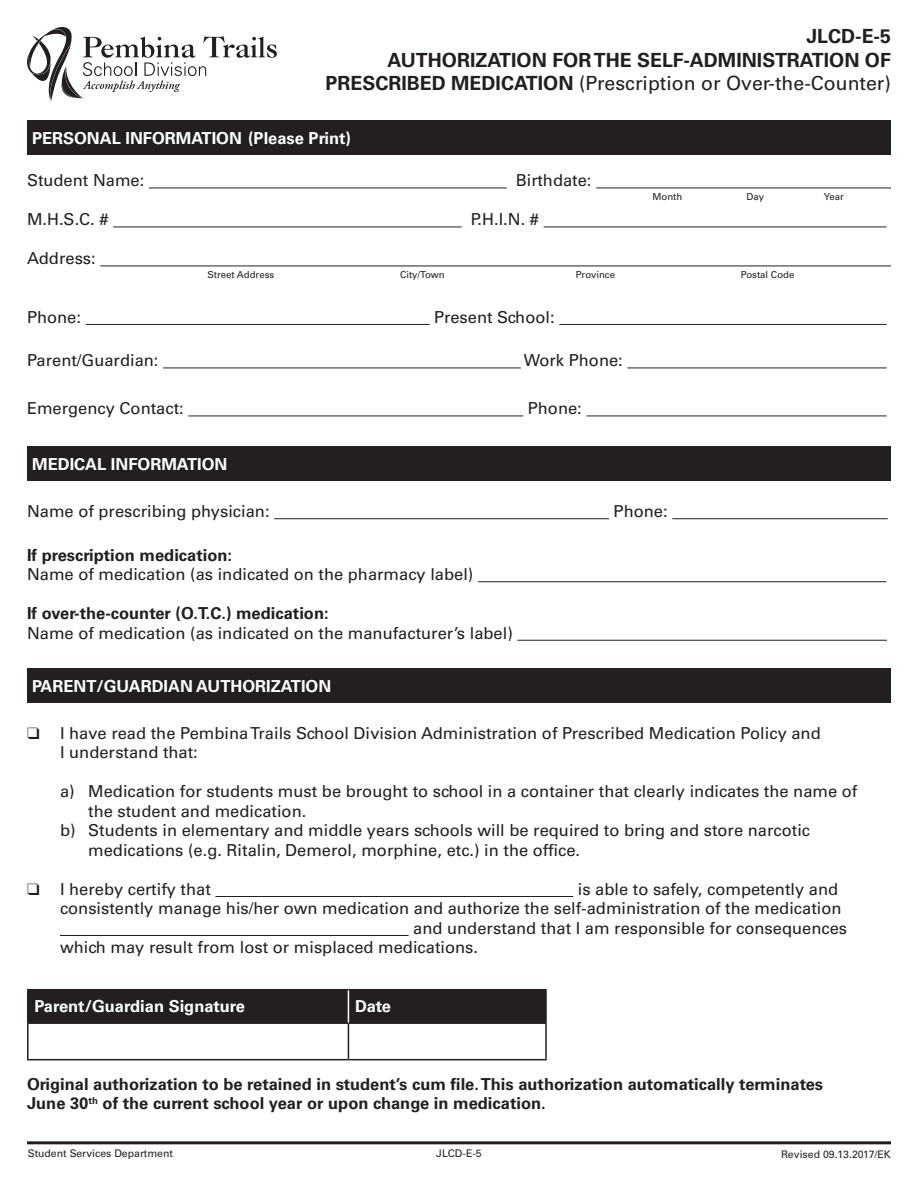
<style>
.page{position:relative;width:918px;height:1188px;background:#fff}
.page>*{position:absolute;margin:0;border:0;box-sizing:border-box;transform-origin:0 0}
.t1{font:700 19.5px/23.4px "Univers LT Std";color:#231f20;text-align:right}
.t2{font:16.5px/19.5px "Univers LT Std";color:#231f20}
.t3{font:700 16.5px/19.5px "Univers LT Std";color:#231f20}
.t4{font:700 16.5px "Univers LT Std";color:#fff}
.t5{font:10.5px "Univers LT Std";color:#231f20}
.t6{font:9.6px "Univers LT Std";color:#231f20}
.s1{font-weight:400}
.s2{font-weight:700}
</style>
<div class="page">
<svg style="left:27px;top:27px;width:250px;height:75px"></svg>
<hr style="left:27px;top:1141px;width:864px;height:3px;background:#231f20">
<div style="left:27px;top:120px;width:864px;height:35px;background:#231f20"></div>
<hr style="left:149px;top:188px;width:358px;height:1px;background:#231f20">
<hr style="left:596px;top:188px;width:295px;height:1px;background:#231f20">
<hr style="left:113px;top:227px;width:349px;height:1px;background:#231f20">
<hr style="left:544px;top:227px;width:342px;height:1px;background:#231f20">
<hr style="left:100px;top:266px;width:791px;height:1px;background:#231f20">
<hr style="left:86px;top:324px;width:344px;height:1px;background:#231f20">
<hr style="left:559px;top:324px;width:328px;height:1px;background:#231f20">
<hr style="left:163px;top:368px;width:358px;height:1px;background:#231f20">
<hr style="left:627px;top:368px;width:260px;height:1px;background:#231f20">
<hr style="left:188px;top:416px;width:335px;height:1px;background:#231f20">
<hr style="left:586px;top:416px;width:301px;height:1px;background:#231f20">
<div style="left:27px;top:447px;width:864px;height:34px;background:#231f20"></div>
<hr style="left:274px;top:518px;width:335px;height:1px;background:#231f20">
<hr style="left:672px;top:518px;width:216px;height:1px;background:#231f20">
<hr style="left:478px;top:581px;width:409px;height:1px;background:#231f20">
<hr style="left:517px;top:640px;width:370px;height:1px;background:#231f20">
<div style="left:27px;top:668px;width:864px;height:35px;background:#231f20"></div>
<hr style="left:215px;top:896px;width:358px;height:1px;background:#231f20">
<hr style="left:60px;top:935px;width:349px;height:1px;background:#231f20">
<div style="left:28px;top:990px;width:517px;height:32px;background:#231f20"></div>
<hr style="left:348px;top:1024px;width:1px;height:35px;background:#231f20">
<hr style="left:545px;top:1024px;width:2px;height:35px;background:#231f20">
<hr style="left:27px;top:1059px;width:321px;height:1px;background:#231f20">
<hr style="left:348px;top:1059px;width:199px;height:1px;background:#231f20">
<hr style="left:27px;top:1024px;width:1px;height:35px;background:#231f20">
<hr style="left:27px;top:989px;width:321px;height:1px;background:#231f20">
<hr style="left:27px;top:990px;width:1px;height:32px;background:#231f20">
<hr style="left:348px;top:989px;width:199px;height:1px;background:#231f20">
<hr style="left:545px;top:990px;width:2px;height:32px;background:#231f20">
<hr style="left:27px;top:1022px;width:321px;height:2px;background:#231f20">
<hr style="left:348px;top:1022px;width:199px;height:2px;background:#231f20">
<hr style="left:348px;top:990px;width:1px;height:32px;background:#fff">
<p class="t1" style="left:326px;top:25px;width:567px">JLCD-E-5<br>AUTHORIZATION FOR THE SELF-ADMINISTRATION OF<br>PRESCRIBED MEDICATION <span class="s1">(Prescription or Over-the-Counter)</span></p>
<p class="t4" style="left:32px;top:128px;width:320px">PERSONAL INFORMATION (Please Print)</p>
<p class="t2" style="left:27px;top:171px;width:119px">Student Name:</p>
<p class="t2" style="left:516px;top:171px;width:77px">Birthdate:</p>
<p class="t6" style="left:652px;top:191px;width:31px">Month</p>
<p class="t6" style="left:746px;top:191px;width:19px">Day</p>
<p class="t6" style="left:824px;top:191px;width:21px">Year</p>
<p class="t2" style="left:27px;top:210px;width:83px">M.H.S.C. #</p>
<p class="t2" style="left:471px;top:210px;width:70px">P.H.I.N. #</p>
<p class="t2" style="left:27px;top:249px;width:70px">Address:</p>
<p class="t6" style="left:207px;top:269px;width:68px">Street Address</p>
<p class="t6" style="left:400px;top:269px;width:46px">City/Town</p>
<p class="t6" style="left:576px;top:269px;width:41px">Province</p>
<p class="t6" style="left:741px;top:269px;width:55px">Postal Code</p>
<p class="t2" style="left:27px;top:307px;width:56px">Phone:</p>
<p class="t2" style="left:434px;top:307px;width:122px">Present School:</p>
<p class="t2" style="left:27px;top:351px;width:133px">Parent/Guardian:</p>
<p class="t2" style="left:524px;top:351px;width:101px">Work Phone:</p>
<p class="t2" style="left:27px;top:399px;width:158px">Emergency Contact:</p>
<p class="t2" style="left:528px;top:399px;width:56px">Phone:</p>
<p class="t4" style="left:32px;top:454px;width:197px">MEDICAL INFORMATION</p>
<p class="t2" style="left:27px;top:502px;width:244px">Name of prescribing physician:</p>
<p class="t2" style="left:614px;top:502px;width:56px">Phone:</p>
<p class="t2" style="left:27px;top:545px;width:448px"><span class="s2">If prescription medication:<br></span>Name of medication (as indicated on the pharmacy label)</p>
<p class="t2" style="left:27px;top:604px;width:487px"><span class="s2">If over-the-counter (O.T.C.) medication:<br></span>Name of medication (as indicated on the manufacturer’s label)</p>
<p class="t4" style="left:32px;top:676px;width:301px">PARENT/GUARDIAN AUTHORIZATION</p>
<p class="t2" style="left:60px;top:723px;width:762px">I have read the Pembina Trails School Division Administration of Prescribed Medication Policy and<br>I understand that:</p>
<p class="t2" style="left:60px;top:782px;width:799px">a) Medication for students must be brought to school in a container that clearly indicates the name of</p>
<p class="t2" style="left:88px;top:801px;width:220px">the student and medication.</p>
<p class="t2" style="left:60px;top:821px;width:752px">b) Students in elementary and middle years schools will be required to bring and store narcotic</p>
<p class="t2" style="left:88px;top:840px;width:493px">medications (e.g. Ritalin, Demerol, morphine, etc.) in the office.</p>
<p class="t2" style="left:60px;top:879px;width:152px">I hereby certify that</p>
<p class="t2" style="left:578px;top:879px;width:262px">is able to safely, competently and</p>
<p class="t2" style="left:60px;top:899px;width:783px">consistently manage his/her own medication and authorize the self-administration of the medication</p>
<p class="t2" style="left:413px;top:918px;width:435px">and understand that I am responsible for consequences</p>
<p class="t2" style="left:60px;top:938px;width:420px">which may result from lost or misplaced medications.</p>
<p class="t4" style="left:34px;top:997px;width:212px">Parent/Guardian Signature</p>
<p class="t4" style="left:355px;top:997px;width:37px">Date</p>
<p class="t3" style="left:27px;top:1074px;width:798px">Original authorization to be retained in student’s cum file. This authorization automatically terminates<br>June 30<sup>th</sup> of the current school year or upon change in medication.</p>
<p class="t5" style="left:28px;top:1147px;width:147px">Student Services Department</p>
<p class="t5" style="left:436px;top:1147px;width:47px">JLCD-E-5</p>
<p class="t5" style="left:781px;top:1148px;width:111px">Revised 09.13.2017/EK</p>
</div>
